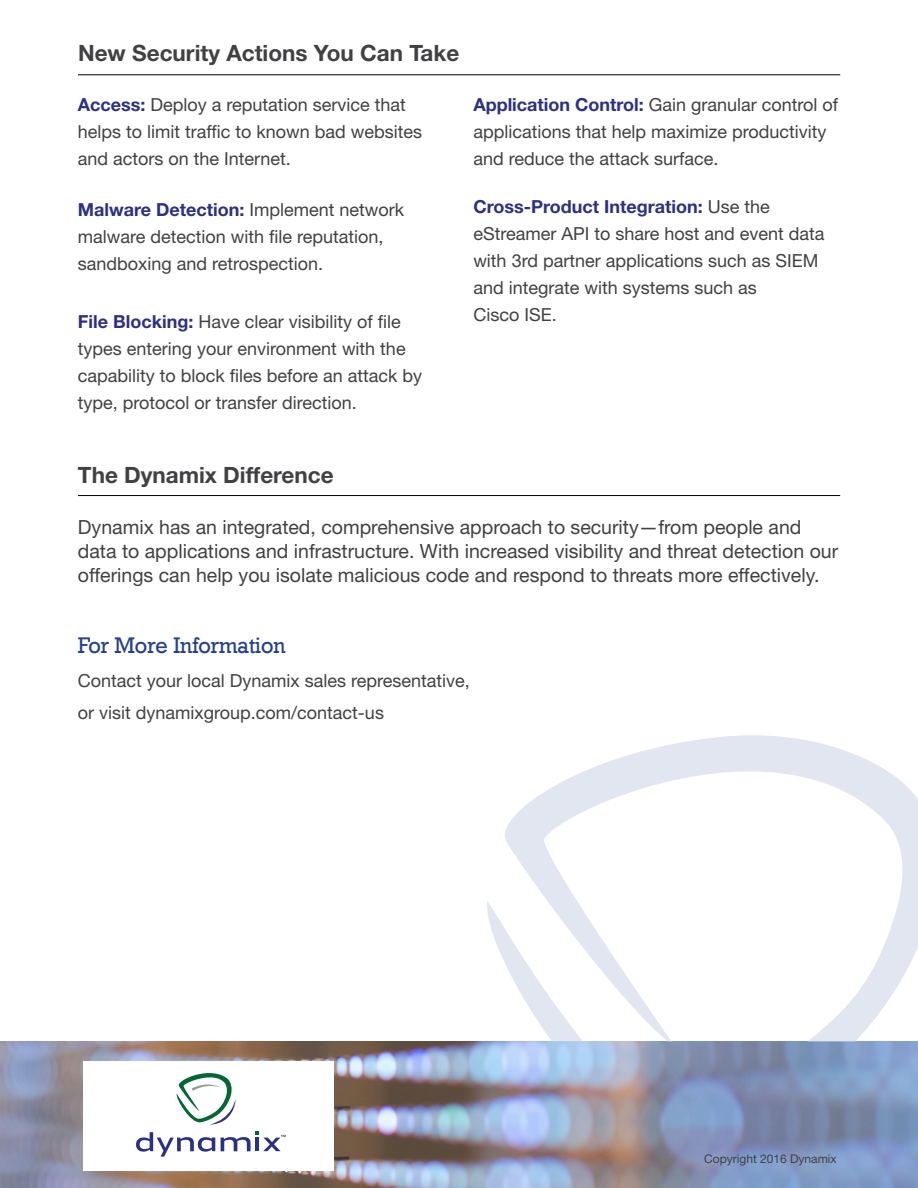
<style>
.page{position:relative;width:918px;height:1188px;background:#fff}
.page>*{position:absolute;margin:0;border:0;box-sizing:border-box;transform-origin:0 0}
.t1{font:700 22.5px "Helvetica Neue LT Std";color:#414042}
.t2{font:22.5px "Geometric Slab 712 BT Medium A";color:#25408f}
.t3{font:19.5px/24px "Helvetica Neue LT Std";color:#414042}
.t4{font:18px/27px "Helvetica Neue LT Std";color:#414042}
.t5{font:12px "Helvetica Neue LT Std";color:#414042}
.t6{font:7.5px "Myriad Pro";color:#2c3087;scale:1.15 1}
.s1{font-weight:700;color:#2c3087}
</style>
<div class="page">
<img style="left:0;top:1042px;width:918px;height:146px">
<svg style="left:484px;top:735px;width:434px;height:307px"></svg>
<hr style="left:78px;top:75px;width:762px;height:1px;background:#000">
<hr style="left:78px;top:495px;width:762px;height:1px;background:#000">
<div style="left:83px;top:1061px;width:251px;height:110px;background:#fff"></div>
<svg style="left:136px;top:1132px;width:79px;height:25px"></svg>
<svg style="left:221px;top:1132px;width:60px;height:19px"></svg>
<svg style="left:176px;top:1073px;width:60px;height:52px"></svg>
<p class="t1" style="left:78px;top:39px;width:383px">New Security Actions You Can Take</p>
<p class="t4" style="left:78px;top:90px;width:346px"><span class="s1">Access:</span> Deploy a reputation service that helps to limit traffic to known bad websites and actors on the Internet.</p>
<p class="t4" style="left:78px;top:196px;width:328px"><span class="s1">Malware Detection:</span> Implement network malware detection with file reputation, sandboxing and retrospection.</p>
<p class="t4" style="left:78px;top:308px;width:346px"><span class="s1">File Blocking:</span> Have clear visibility of file types entering your environment with the capability to block files before an attack by type, protocol or transfer direction.</p>
<p class="t4" style="left:473px;top:90px;width:366px"><span class="s1">Application Control:</span> Gain granular control of applications that help maximize productivity and reduce the attack surface.</p>
<p class="t4" style="left:473px;top:193px;width:353px"><span class="s1">Cross-Product Integration:</span> Use the eStreamer API to share host and event data with 3rd partner applications such as SIEM and integrate with systems such as<br>Cisco ISE.</p>
<p class="t1" style="left:78px;top:461px;width:257px">The Dynamix Difference</p>
<p class="t3" style="left:78px;top:515px;width:762px">Dynamix has an integrated, comprehensive approach to security—from people and data to applications and infrastructure. With increased visibility and threat detection our offerings can help you isolate malicious code and respond to threats more effectively.</p>
<p class="t2" style="left:78px;top:631px;width:209px">For More Information</p>
<p class="t4" style="left:78px;top:665px;width:394px;line-height:31.5px">Contact your local Dynamix sales representative, or visit dynamixgroup.com/contact-us</p>
<p class="t6" style="left:281px;top:1133px;width:6px">™</p>
<p class="t5" style="left:704px;top:1152px;width:134px">Copyright 2016 Dynamix</p>
</div>
